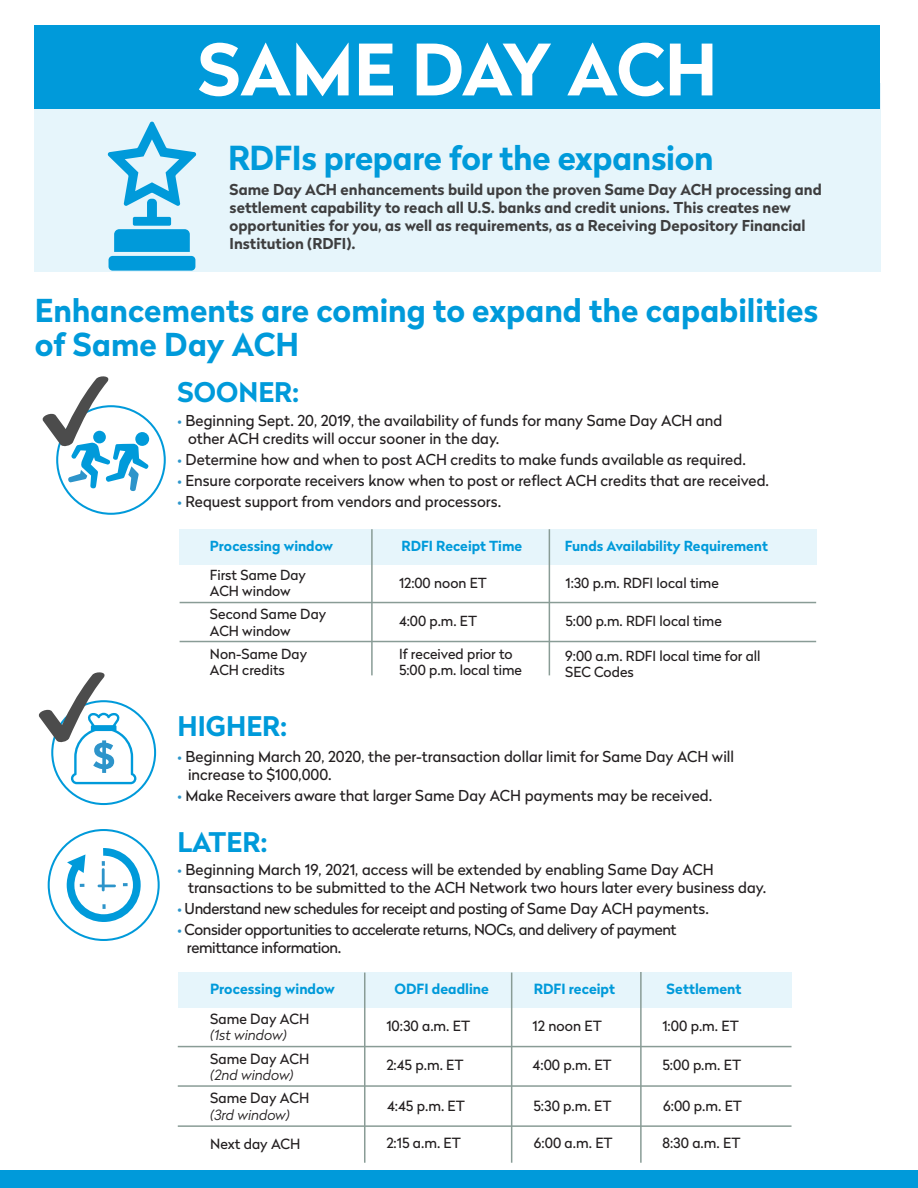
<style>
.page{position:relative;width:918px;height:1188px;background:#fff}
.page>*{position:absolute;margin:0;border:0;box-sizing:border-box;transform-origin:0 0}
.t1{font:700 70.5px "Radikal";color:#fff}
.t2{font:700 33px "Radikal";letter-spacing:-.01em;color:#009ada}
.t3{font:700 31.5px/34.5px "Radikal";color:#009ada}
.t4{font:700 27px "Radikal";color:#009ada}
.t5{font:15px/18px "Radikal";color:#231f20}
.t6{font:700 15px/18px "Radikal";color:#3e3e3f}
.t7{font:15px/18px "Radikal";letter-spacing:-.025em;color:#231f20}
.t8{font:14.1px "Radikal";color:#231f20}
.t9{font:700 14.1px "Radikal";color:#009ada}
.t10{font:italic 300 14.1px "Radikal";color:#231f20}
.t11{font:13.8px/16.2px "Radikal";color:#231f20}
.t12{font:700 13.8px "Radikal";color:#009ada}
.s1{color:#2d96cb}
</style>
<div class="page">
<div style="left:178px;top:972px;width:614px;height:36px;background:#e6f5fb"></div>
<hr style="left:178px;top:1046px;width:614px;height:1px;background:#899c96">
<hr style="left:178px;top:1085px;width:614px;height:2px;background:#899c96">
<hr style="left:178px;top:1125px;width:614px;height:2px;background:#899c96">
<hr style="left:364px;top:973px;width:1px;height:190px;background:#899c96">
<hr style="left:511px;top:973px;width:1px;height:190px;background:#899c96">
<hr style="left:640px;top:972px;width:2px;height:191px;background:#899c96">
<div style="left:34px;top:83px;width:846px;height:188px;background:#e6f5fb"></div>
<div style="left:35px;top:25px;width:845px;height:84px;background:#009ada"></div>
<div style="left:179px;top:529px;width:637px;height:36px;background:#e6f5fb"></div>
<hr style="left:180px;top:602px;width:636px;height:1px;background:#899c96">
<hr style="left:180px;top:641px;width:636px;height:1px;background:#899c96">
<hr style="left:371px;top:529px;width:2px;height:146px;background:#899c96">
<hr style="left:549px;top:529px;width:1px;height:146px;background:#899c96">
<div style="left:0;top:1171px;width:918px;height:17px;background:#009ada"></div>
<div style="left:109px;top:256px;width:86px;height:15px;background:#009ada;border-radius:4px"></div>
<svg style="left:107px;top:121px;width:90px;height:131px"></svg>
<svg style="left:67px;top:848px;width:74px;height:74px"></svg>
<div style="left:48px;top:829px;width:112px;height:112px;border:2px solid #009ada;border-radius:50%"></div>
<svg style="left:42px;top:376px;width:107px;height:115px"></svg>
<svg style="left:38px;top:672px;width:98px;height:112px"></svg>
<h1 class="t1" style="left:198px;top:19px;width:521px">SAME DAY ACH</h1>
<h2 class="t2" style="left:228px;top:134px;width:487px">RDFIs prepare for the expansion</h2>
<p class="t6" style="left:230px;top:180px;width:594px">Same Day ACH enhancements build upon the proven Same Day ACH processing and settlement capability to reach all U.S. banks and credit unions. This creates new opportunities for you, as well as requirements, as a Receiving Depository Financial Institution (RDFI).</p>
<h3 class="t3" style="left:35px;top:291px;width:785px">Enhancements are coming to expand the capabilities of Same Day ACH</h3>
<h3 class="t4" style="left:177px;top:373px;width:123px">SOONER:</h3>
<p class="t5" style="left:188px;top:411px;width:536px;text-indent:-11px"><span class="s1">•</span> Beginning Sept. 20, 2019, the availability of funds for many Same Day ACH and other ACH credits will occur sooner in the day.</p>
<p class="t5" style="left:177px;top:450px;width:570px"><span class="s1">•</span> Determine how and when to post ACH credits to make funds available as required.</p>
<p class="t5" style="left:177px;top:471px;width:593px"><span class="s1">•</span> Ensure corporate receivers know when to post or reflect ACH credits that are received.</p>
<p class="t5" style="left:177px;top:492px;width:325px"><span class="s1">•</span> Request support from vendors and processors.</p>
<p class="t12" style="left:210px;top:536px;width:125px">Processing window</p>
<p class="t12" style="left:402px;top:536px;width:122px">RDFI Receipt Time</p>
<p class="t12" style="left:565px;top:536px;width:205px">Funds Availability Requirement</p>
<p class="t11" style="left:210px;top:566px;width:98px">First Same Day<br>ACH window</p>
<p class="t11" style="left:210px;top:606px;width:118px">Second Same Day<br>ACH window</p>
<p class="t11" style="left:210px;top:645px;width:99px">Non-Same Day<br>ACH credits</p>
<p class="t11" style="left:399px;top:574px;width:89px">12:00 noon ET</p>
<p class="t11" style="left:565px;top:574px;width:155px">1:30 p.m. RDFI local time</p>
<p class="t11" style="left:399px;top:612px;width:80px">4:00 p.m. ET</p>
<p class="t11" style="left:565px;top:612px;width:158px">5:00 p.m. RDFI local time</p>
<p class="t11" style="left:399px;top:645px;width:124px">If received prior to<br>5:00 p.m. local time</p>
<p class="t11" style="left:565px;top:647px;width:197px">9:00 a.m. RDFI local time for all<br>SEC Codes</p>
<h3 class="t4" style="left:177px;top:707px;width:111px">HIGHER:</h3>
<p class="t5" style="left:188px;top:746px;width:548px;text-indent:-11px"><span class="s1">•</span> Beginning March 20, 2020, the per-transaction dollar limit for Same Day ACH will increase to $100,000.</p>
<p class="t5" style="left:177px;top:785px;width:536px"><span class="s1">•</span> Make Receivers aware that larger Same Day ACH payments may be received.</p>
<h3 class="t4" style="left:177px;top:823px;width:92px">LATER:</h3>
<p class="t5" style="left:188px;top:860px;width:580px;text-indent:-11px"><span class="s1">•</span> Beginning March 19, 2021, access will be extended by enabling Same Day ACH transactions to be submitted to the ACH Network two hours later every business day.</p>
<p class="t7" style="left:177px;top:899px;width:533px"><span class="s1">•</span> Understand new schedules for receipt and posting of Same Day ACH payments.</p>
<p class="t7" style="left:187px;top:920px;width:491px;text-indent:-9px"><span class="s1">•</span> Consider opportunities to accelerate returns, NOCs, and delivery of payment remittance information.</p>
<p class="t9" style="left:210px;top:979px;width:126px">Processing window</p>
<p class="t9" style="left:395px;top:979px;width:96px">ODFI deadline</p>
<p class="t9" style="left:534px;top:979px;width:83px">RDFI receipt</p>
<p class="t9" style="left:667px;top:979px;width:76px">Settlement</p>
<p class="t8" style="left:210px;top:1009px;width:101px">Same Day ACH</p>
<p class="t10" style="left:210px;top:1025px;width:78px">(1st window)</p>
<p class="t8" style="left:210px;top:1049px;width:101px">Same Day ACH</p>
<p class="t10" style="left:210px;top:1065px;width:85px">(2nd window)</p>
<p class="t8" style="left:210px;top:1088px;width:101px">Same Day ACH</p>
<p class="t10" style="left:210px;top:1105px;width:81px">(3rd window)</p>
<p class="t8" style="left:210px;top:1134px;width:92px">Next day ACH</p>
<p class="t8" style="left:386px;top:1016px;width:85px">10:30 a.m. ET</p>
<p class="t8" style="left:533px;top:1016px;width:71px">12 noon ET</p>
<p class="t8" style="left:662px;top:1016px;width:78px">1:00 p.m. ET</p>
<p class="t8" style="left:386px;top:1055px;width:79px">2:45 p.m. ET</p>
<p class="t8" style="left:533px;top:1055px;width:81px">4:00 p.m. ET</p>
<p class="t8" style="left:662px;top:1055px;width:80px">5:00 p.m. ET</p>
<p class="t8" style="left:387px;top:1096px;width:79px">4:45 p.m. ET</p>
<p class="t8" style="left:533px;top:1096px;width:80px">5:30 p.m. ET</p>
<p class="t8" style="left:663px;top:1096px;width:80px">6:00 p.m. ET</p>
<p class="t8" style="left:386px;top:1133px;width:76px">2:15 a.m. ET</p>
<p class="t8" style="left:534px;top:1133px;width:80px">6:00 a.m. ET</p>
<p class="t8" style="left:662px;top:1133px;width:80px">8:30 a.m. ET</p>
</div>
